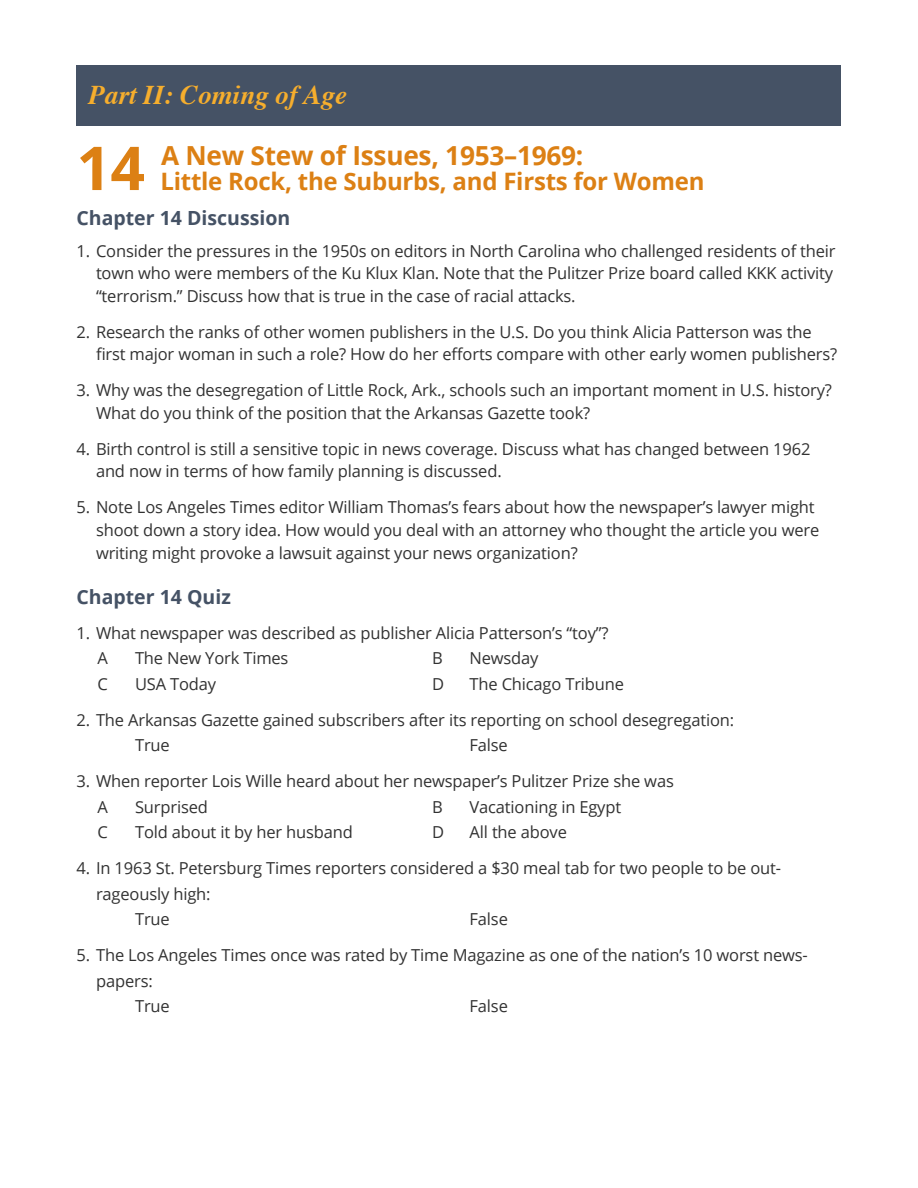
<style>
.page{position:relative;width:918px;height:1188px;background:#fff}
.page>*{position:absolute;margin:0;border:0;box-sizing:border-box;transform-origin:0 0}
.t1{font:700 60.45px "Open Sans";color:#dc8014}
.t2{font:italic 700 27px "Times";color:#f6ae2d}
.t3{font:700 26.25px "Open Sans";letter-spacing:-.01em;color:#dc8014}
.t4{font:700 24px "Open Sans";letter-spacing:-.01em;color:#dc8014}
.t5{font:700 19.5px "Open Sans";color:#455265}
.t6{font:16.5px/22.5px "Open Sans";letter-spacing:-.01em;color:#323232}
</style>
<div class="page">
<div style="left:76px;top:65px;width:766px;height:61px;background:#455265"></div>
<h2 class="t2" style="left:88px;top:69px;width:260px">Part II: Coming of Age</h2>
<h1 class="t1" style="left:76px;top:125px;width:70px">14</h1>
<h3 class="t3" style="left:161px;top:136px;width:424px">A New Stew of Issues, 1953–1969:</h3>
<h3 class="t4" style="left:160px;top:164px;width:546px">Little Rock, the Suburbs, and Firsts for Women</h3>
<p class="t5" style="left:76px;top:205px;width:215px">Chapter 14 Discussion</p>
<p class="t6" style="left:96px;top:239px;width:741px;text-indent:-20px">1. Consider the pressures in the 1950s on editors in North Carolina who challenged residents of their town who were members of the Ku Klux Klan. Note that the Pulitzer Prize board called KKK activity “terrorism.” Discuss how that is true in the case of racial attacks.</p>
<p class="t6" style="left:96px;top:320px;width:743px;text-indent:-20px">2. Research the ranks of other women publishers in the U.S. Do you think Alicia Patterson was the first major woman in such a role? How do her efforts compare with other early women publishers?</p>
<p class="t6" style="left:96px;top:379px;width:738px;text-indent:-20px">3. Why was the desegregation of Little Rock, Ark., schools such an important moment in U.S. history?<br>What do you think of the position that the Arkansas Gazette took?</p>
<p class="t6" style="left:96px;top:437px;width:716px;text-indent:-20px">4. Birth control is still a sensitive topic in news coverage. Discuss what has changed between 1962 and now in terms of how family planning is discussed.</p>
<p class="t6" style="left:96px;top:496px;width:725px;text-indent:-20px">5. Note Los Angeles Times editor William Thomas’s fears about how the newspaper’s lawyer might shoot down a story idea. How would you deal with an attorney who thought the article you were writing might provoke a lawsuit against your news organization?</p>
<p class="t5" style="left:76px;top:584px;width:156px">Chapter 14 Quiz</p>
<p class="t6" style="left:98px;top:620px;width:513px;line-height:25.5px;text-indent:-21px">1. What newspaper was described as publisher Alicia Patterson’s “toy”?<br>A</p>
<p class="t6" style="left:135px;top:647px;width:155px">The New York Times</p>
<p class="t6" style="left:432px;top:647px;width:12px">B</p>
<p class="t6" style="left:470px;top:647px;width:71px">Newsday</p>
<p class="t6" style="left:98px;top:672px;width:12px">C</p>
<p class="t6" style="left:135px;top:672px;width:83px">USA Today</p>
<p class="t6" style="left:432px;top:672px;width:14px">D</p>
<p class="t6" style="left:470px;top:672px;width:156px">The Chicago Tribune</p>
<p class="t6" style="left:135px;top:707px;width:601px;line-height:25.5px;text-indent:-59px">2. The Arkansas Gazette gained subscribers after its reporting on school desegregation:<br>True</p>
<p class="t6" style="left:470px;top:734px;width:40px">False</p>
<p class="t6" style="left:98px;top:768px;width:578px;line-height:25.5px;text-indent:-21px">3. When reporter Lois Wille heard about her newspaper’s Pulitzer Prize she was<br>A</p>
<p class="t6" style="left:135px;top:795px;width:74px">Surprised</p>
<p class="t6" style="left:432px;top:795px;width:12px">B</p>
<p class="t6" style="left:470px;top:795px;width:153px">Vacationing in Egypt</p>
<p class="t6" style="left:98px;top:821px;width:12px">C</p>
<p class="t6" style="left:135px;top:821px;width:219px">Told about it by her husband</p>
<p class="t6" style="left:432px;top:821px;width:14px">D</p>
<p class="t6" style="left:470px;top:821px;width:99px">All the above</p>
<p class="t6" style="left:77px;top:857px;width:706px">4. In 1963 St. Petersburg Times reporters considered a $30 meal tab for two people to be out-</p>
<p class="t6" style="left:96px;top:882px;width:116px">rageously high:</p>
<p class="t6" style="left:135px;top:908px;width:36px">True</p>
<p class="t6" style="left:470px;top:908px;width:40px">False</p>
<p class="t6" style="left:77px;top:944px;width:733px">5. The Los Angeles Times once was rated by Time Magazine as one of the nation’s 10 worst news-</p>
<p class="t6" style="left:96px;top:969px;width:58px">papers:</p>
<p class="t6" style="left:135px;top:995px;width:36px">True</p>
<p class="t6" style="left:470px;top:995px;width:40px">False</p>
</div>
